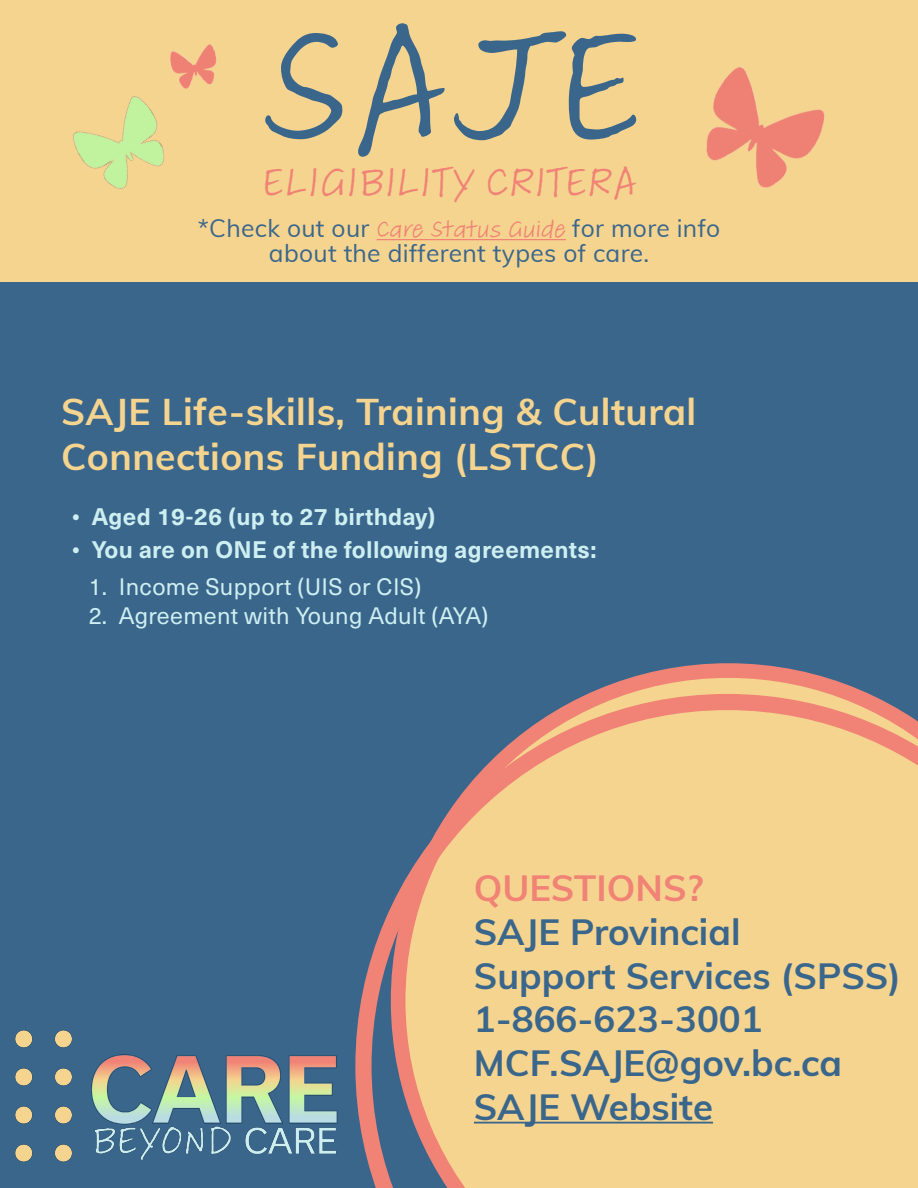
<style>
.page{position:relative;width:918px;height:1188px;background:#3a668c}
.page>*{position:absolute;margin:0;border:0;box-sizing:border-box;transform-origin:0 0}
.t1{font:173.25px "Adobe Handwriting Tiffany";color:#3a668c}
.t2{font:43.35px "Adobe Handwriting Tiffany";letter-spacing:.015em;color:#f08376}
.t3{font:700 37.2px/44.7px "Muli";letter-spacing:.015em;color:#f5d48f}
.t4{font:700 36.45px/43.8px "Muli";color:#3a668c}
.t5{font:700 36.45px "Muli";color:#f08376}
.t6{font:24.6px/24.6px "Muli";letter-spacing:.015em;color:#3a668c;text-align:center}
.t7{font:700 23.55px "Neue Haas Unica W1 G";letter-spacing:.015em;color:#ceeff1}
.t8{font:23.4px "Neue Haas Unica W1 G";letter-spacing:.015em;color:#ceeff1}
.s1{font-family:"Adobe Handwriting Tiffany";color:#f08376}
.s2{font-family:"Times New Roman";font-weight:400}
</style>
<div class="page">
<img style="left:139px;top:1055px;width:199px;height:105px">
<div style="left:0;top:0;width:918px;height:282px;background:#f5d48f"></div>
<img style="left:15px;top:1030px;width:124px;height:132px">
<svg style="left:587px;top:663px;width:282px;height:31px"></svg>
<svg style="left:355px;top:694px;width:563px;height:494px;background:#debf8c"></svg>
<hr style="left:474px;top:1122px;width:239px;height:2px;background:#3a668c">
<img style="left:170px;top:44px;width:47px;height:41px">
<img style="left:73px;top:69px;width:132px;height:120px">
<img style="left:706px;top:66px;width:119px;height:122px">
<hr style="left:377px;top:239px;width:189px;height:1px;background:#f08376">
<h1 class="t1" style="left:257px;top:-34px;width:384px">SAJE</h1>
<p class="t2" style="left:262px;top:152px;width:376px">ELIGIBILITY CRITERA</p>
<p class="t6" style="left:198px;top:215px;width:524px">*Check out our <span class="s1">Care Status Guide</span> for more info about the different types of care.</p>
<p class="t3" style="left:61px;top:388px;width:637px">SAJE Life-skills, Training &amp; Cultural<br>Connections Funding (LSTCC)</p>
<p class="t7" style="left:72px;top:498px;width:365px"><span class="s2">•</span> Aged 19-26 (up to 27 birthday)</p>
<p class="t7" style="left:72px;top:532px;width:526px"><span class="s2">•</span> You are on ONE of the following agreements:</p>
<p class="t8" style="left:89px;top:570px;width:334px">1. Income Support (UIS or CIS)</p>
<p class="t8" style="left:89px;top:598px;width:401px">2. Agreement with Young Adult (AYA)</p>
<p class="t5" style="left:474px;top:861px;width:231px">QUESTIONS?</p>
<p class="t4" style="left:474px;top:908px;width:429px">SAJE Provincial<br>Support Services (SPSS)<br>1-866-623-3001<br>MCF.SAJE@gov.bc.ca<br>SAJE Website</p>
</div>
